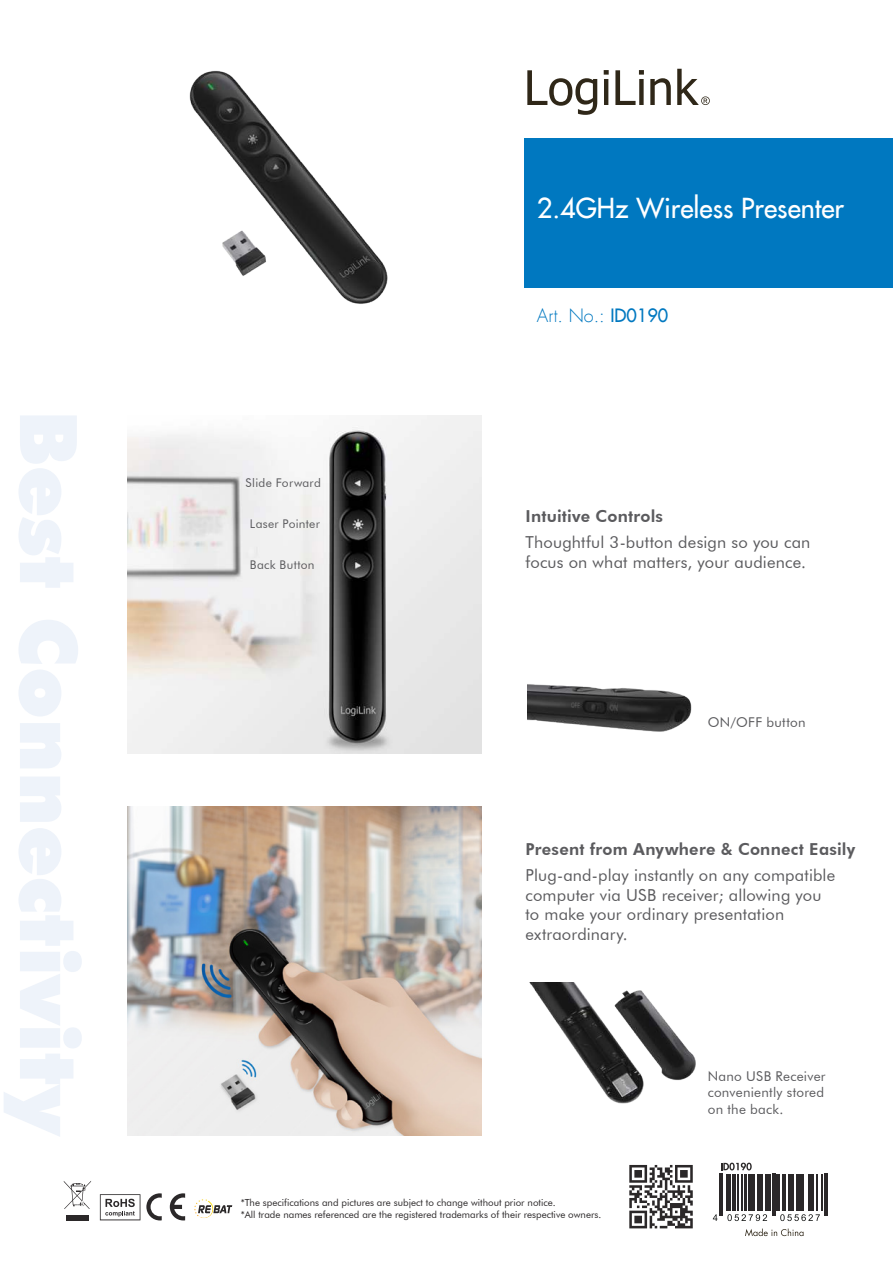
<style>
.page{position:relative;width:893px;height:1263px;background:#fff}
.page>*{position:absolute;margin:0;border:0;box-sizing:border-box;transform-origin:0 0}
.t1{font:27px "Futura LT";color:#fff}
.t2{font:300 18px "Futura LT";color:#0078c0}
.t3{font:16.5px/19.8px "Futura BT";letter-spacing:.01em;color:#5b5b5e}
.t4{font:800 16.5px "Futura BT";letter-spacing:.015em;color:#5b5b5e}
.t5{font:13.5px/16.2px "Futura BT";letter-spacing:.02em;color:#5b5b5e;text-align:justify}
.t6{font:12px "Futura BT";letter-spacing:.025em;color:#5b5b5e}
.t7{font:9.75px/11.7px "Futura BT";color:#2b2829}
.s1{font-weight:400}
</style>
<div class="page">
<svg style="left:100px;top:1194px;width:40px;height:26px"></svg>
<svg style="left:64px;top:1181px;width:27px;height:28px"></svg>
<div style="left:66px;top:1215px;width:23px;height:5px;background:#2b2829"></div>
<svg style="left:146px;top:1193px;width:16px;height:27px"></svg>
<svg style="left:170px;top:1193px;width:15px;height:27px"></svg>
<div style="left:524px;top:138px;width:369px;height:150px;background:#0078c0"></div>
<svg style="left:527px;top:69px;width:183px;height:46px"></svg>
<img style="left:128px;top:416px;width:354px;height:338px">
<img style="left:128px;top:807px;width:354px;height:329px">
<img style="left:529px;top:982px;width:167px;height:122px">
<img style="left:527px;top:684px;width:165px;height:48px">
<svg style="left:745px;top:1228px;width:58px;height:8px"></svg>
<svg style="left:629px;top:1165px;width:64px;height:63px"></svg>
<hr style="left:720px;top:1174px;width:1px;height:42px;background:#2b2829">
<hr style="left:722px;top:1174px;width:1px;height:42px;background:#2b2829">
<hr style="left:726px;top:1174px;width:3px;height:36px;background:#2b2829">
<hr style="left:730px;top:1174px;width:1px;height:36px;background:#2b2829">
<hr style="left:732px;top:1174px;width:3px;height:36px;background:#2b2829">
<hr style="left:738px;top:1174px;width:1px;height:36px;background:#2b2829">
<hr style="left:741px;top:1174px;width:1px;height:36px;background:#2b2829">
<hr style="left:745px;top:1174px;width:2px;height:36px;background:#2b2829">
<hr style="left:748px;top:1174px;width:3px;height:36px;background:#2b2829">
<hr style="left:753px;top:1174px;width:2px;height:36px;background:#2b2829">
<hr style="left:757px;top:1174px;width:1px;height:36px;background:#2b2829">
<hr style="left:759px;top:1174px;width:4px;height:36px;background:#2b2829">
<hr style="left:765px;top:1174px;width:2px;height:36px;background:#2b2829">
<hr style="left:769px;top:1174px;width:2px;height:36px;background:#2b2829">
<hr style="left:772px;top:1174px;width:1px;height:42px;background:#2b2829">
<hr style="left:774px;top:1174px;width:1px;height:42px;background:#2b2829">
<hr style="left:777px;top:1174px;width:3px;height:36px;background:#2b2829">
<hr style="left:782px;top:1174px;width:1px;height:36px;background:#2b2829">
<hr style="left:785px;top:1174px;width:1px;height:36px;background:#2b2829">
<hr style="left:788px;top:1174px;width:3px;height:36px;background:#2b2829">
<hr style="left:792px;top:1174px;width:1px;height:36px;background:#2b2829">
<hr style="left:796px;top:1174px;width:3px;height:36px;background:#2b2829">
<hr style="left:800px;top:1174px;width:1px;height:36px;background:#2b2829">
<hr style="left:803px;top:1174px;width:1px;height:36px;background:#2b2829">
<hr style="left:808px;top:1174px;width:3px;height:36px;background:#2b2829">
<hr style="left:812px;top:1174px;width:2px;height:36px;background:#2b2829">
<hr style="left:816px;top:1174px;width:1px;height:36px;background:#2b2829">
<hr style="left:821px;top:1174px;width:1px;height:36px;background:#2b2829">
<hr style="left:824px;top:1174px;width:1px;height:42px;background:#2b2829">
<hr style="left:827px;top:1174px;width:1px;height:42px;background:#2b2829">
<svg style="left:721px;top:1163px;width:31px;height:7px"></svg>
<svg style="left:713px;top:1214px;width:4px;height:7px"></svg>
<svg style="left:727px;top:1214px;width:40px;height:7px"></svg>
<svg style="left:780px;top:1214px;width:40px;height:7px"></svg>
<svg style="left:194px;top:1199px;width:38px;height:18px"></svg>
<img style="left:189px;top:70px;width:199px;height:234px">
<h1 class="t1" style="left:537px;top:193px;width:309px">2.4GHz Wireless Presenter</h1>
<p class="t6" style="left:246px;top:478px;width:77px">Slide Forward</p>
<p class="t6" style="left:250px;top:519px;width:71px">Laser Pointer</p>
<p class="t6" style="left:250px;top:559px;width:66px">Back Button</p>
<p class="t2" style="left:537px;top:306px;width:133px">Art. No.: <span class="s1">ID0190</span></p>
<p class="t4" style="left:525px;top:509px;width:139px">Intuitive Controls</p>
<p class="t3" style="left:525px;top:533px;width:286px">Thoughtful 3-button design so you can focus on what matters, your audience.</p>
<p class="t5" style="left:708px;top:715px;width:99px">ON/OFF button</p>
<p class="t4" style="left:525px;top:842px;width:331px">Present from Anywhere &amp; Connect Easily</p>
<p class="t3" style="left:525px;top:866px;width:311px">Plug-and-play instantly on any compatible computer via USB receiver; allowing you to make your ordinary presentation extraordinary.</p>
<p class="t5" style="left:708px;top:1069px;width:119px">Nano USB Receiver conveniently stored on the back.</p>
<p class="t7" style="left:241px;top:1197px;width:362px">*The specifications and pictures are subject to change without prior notice.<br>*All trade names referenced are the registered trademarks of their respective owners.</p>
</div>
